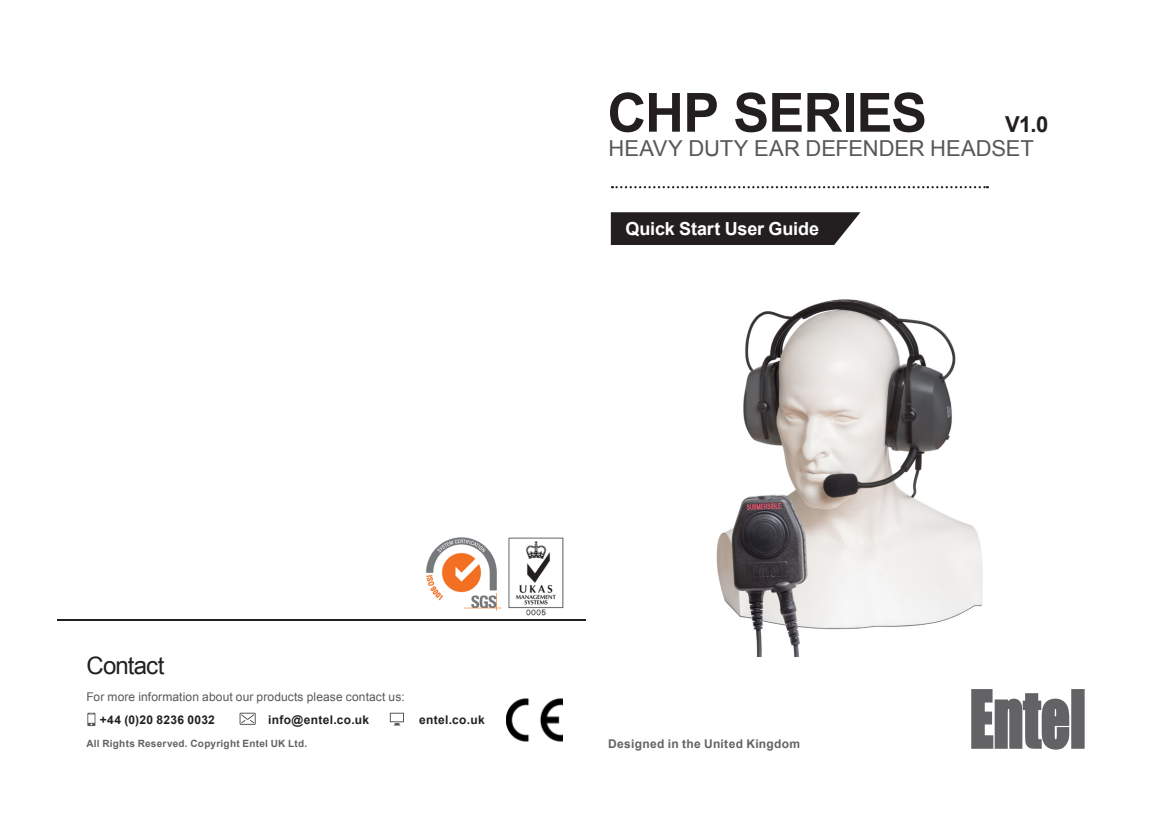
<style>
.page{position:relative;width:1171px;height:836px;background:#fff}
.page>*{position:absolute;margin:0;border:0;box-sizing:border-box;transform-origin:0 0}
.Product_Name{font:700 54px "Arial";letter-spacing:-.015em;color:#231f20}
.Headline_1{font:24px "Arial";letter-spacing:-.03em;color:#231f20}
.Product_Name-2{font:22px "Arial";letter-spacing:-.005em;color:#57585a}
.Product_Name-3{font:700 22px "Arial";color:#231f20}
.t1{font:700 18px "Arial";letter-spacing:-.005em;color:#fff}
.body{font:12px "Arial";letter-spacing:.01em;color:#57585a}
.t2{font:700 12px "Arial";letter-spacing:.025em;color:#231f20}
.t3{font:700 12px "Arial";letter-spacing:.03em;color:#636366}
.t4{font:700 10px "Arial";letter-spacing:.025em;color:#636366}
</style>
<div class="page">
<svg style="left:612px;top:186px;width:376px;height:2px"></svg>
<svg style="left:611px;top:212px;width:249px;height:33px;background:#2f2b2c"></svg>
<svg style="left:971px;top:689px;width:113px;height:60px"></svg>
<div style="left:240px;top:713px;width:16px;height:12px;border:1px solid #57585a"></div>
<svg style="left:240px;top:713px;width:15px;height:11px"></svg>
<svg style="left:87px;top:713px;width:8px;height:13px"></svg>
<div style="left:390px;top:713px;width:14px;height:9px;border:1px solid #57585a"></div>
<svg style="left:394px;top:723px;width:6px;height:2px"></svg>
<img style="left:716px;top:299px;width:267px;height:357px">
<hr style="left:57px;top:619px;width:528px;height:2px;background:#231f20">
<img style="left:506px;top:698px;width:57px;height:44px">
<img style="left:426px;top:537px;width:138px;height:78px">
<p class="Product_Name" style="left:607px;top:77px;width:321px">CHP SERIES</p>
<p class="Product_Name-3" style="left:1005px;top:110px;width:45px">V1.0</p>
<p class="Product_Name-2" style="left:608px;top:134px;width:427px">HEAVY DUTY EAR DEFENDER HEADSET</p>
<p class="t1" style="left:625px;top:217px;width:195px">Quick Start User Guide</p>
<p class="Headline_1" style="left:86px;top:650px;width:80px">Contact</p>
<p class="body" style="left:86px;top:689px;width:320px">For more information about our products please contact us:</p>
<p class="t2" style="left:100px;top:712px;width:117px">+44 (0)20 8236 0032</p>
<p class="t2" style="left:268px;top:712px;width:102px">info@entel.co.uk</p>
<p class="t2" style="left:419px;top:712px;width:67px">entel.co.uk</p>
<p class="t4" style="left:86px;top:736px;width:222px">All Rights Reserved. Copyright Entel UK Ltd.</p>
<p class="t3" style="left:608px;top:736px;width:194px">Designed in the United Kingdom</p>
</div>
